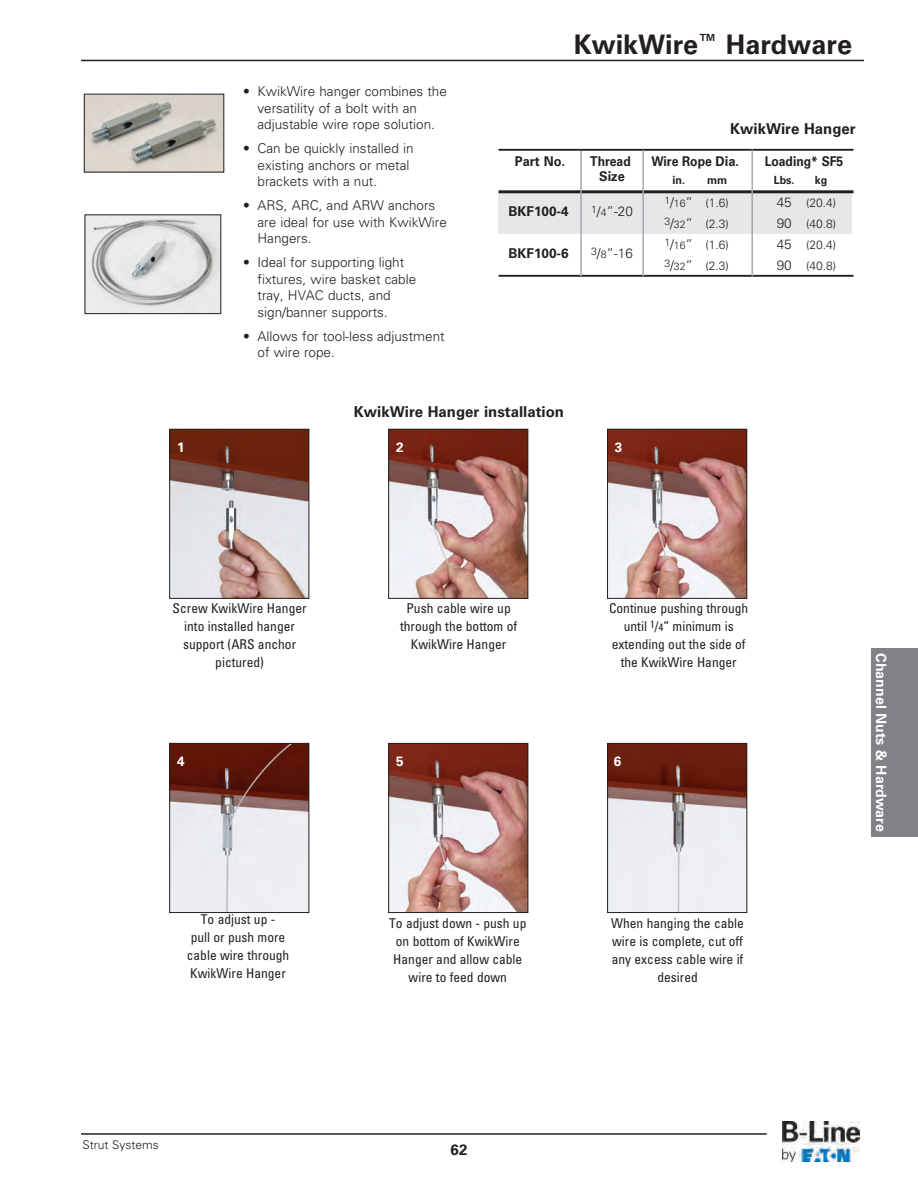
<style>
.page{position:relative;width:918px;height:1188px;background:#fff}
.page>*{position:absolute;margin:0;border:0;box-sizing:border-box;transform-origin:0 0}
.t1{font:700 27px "Univers LT Std";color:#231f20}
.t2{font:700 15px "Univers LT Std";color:#231f20}
.t3{font:700 14.25px "Univers LT Std";color:#fff}
.t4{font:condensed 13.5px/18px "Univers LT Std";color:#231f20;text-align:center}
.t5{font:300 13.5px/16.5px "Univers LT Std";color:#231f20}
.t6{font:700 13.5px "Univers LT Std";color:#231f20;scale:.9 1}
.t7{font:700 13.5px "Univers LT Std";color:#231f20}
.t8{font:700 13.5px "Univers LT Std";color:#231f20;scale:.95 1}
.t9{font:700 13.5px "Univers LT Std";color:#fff}
.t10{font:300 12px "Univers LT Std";color:#231f20}
.t11{font:700 11.25px "Univers LT Std";color:#231f20;scale:.95 1}
.s1{font-size:10.5px}
.s2{font-size:13.5px}
</style>
<div class="page">
<div style="left:871px;top:648px;width:47px;height:189px;background:#808285"></div>
<img style="left:87px;top:217px;width:132px;height:95px">
<img style="left:86px;top:96px;width:136px;height:74px">
<div style="left:84px;top:94px;width:140px;height:78px;border:1px solid #231f20"></div>
<img style="left:171px;top:431px;width:136px;height:166px">
<div style="left:169px;top:429px;width:140px;height:170px;border:1px solid #231f20"></div>
<img style="left:391px;top:431px;width:135px;height:166px">
<div style="left:389px;top:429px;width:139px;height:170px;border:1px solid #231f20"></div>
<img style="left:609px;top:431px;width:136px;height:166px">
<div style="left:607px;top:429px;width:140px;height:170px;border:1px solid #231f20"></div>
<img style="left:171px;top:745px;width:136px;height:166px">
<div style="left:169px;top:743px;width:140px;height:170px;border:1px solid #231f20"></div>
<img style="left:391px;top:745px;width:135px;height:166px">
<div style="left:389px;top:743px;width:139px;height:170px;border:1px solid #231f20"></div>
<img style="left:609px;top:745px;width:136px;height:166px">
<div style="left:607px;top:743px;width:140px;height:170px;border:1px solid #231f20"></div>
<div style="left:499px;top:192px;width:353px;height:42px;background:#e6e7e9"></div>
<hr style="left:499px;top:190px;width:355px;height:3px;background:#231f20">
<hr style="left:499px;top:149px;width:355px;height:2px;background:#231f20">
<hr style="left:499px;top:275px;width:355px;height:2px;background:#231f20">
<hr style="left:580px;top:151px;width:2px;height:125px;background:#a8a9ad">
<hr style="left:751px;top:150px;width:2px;height:126px;background:#a8a9ad">
<hr style="left:642px;top:150px;width:2px;height:126px;background:#a8a9ad">
<hr style="left:81px;top:1133px;width:686px;height:2px;background:#231f20">
<img style="left:782px;top:1121px;width:78px;height:41px">
<hr style="left:81px;top:60px;width:783px;height:1px;background:#231f20">
<p class="t5" style="left:258px;top:84px;width:191px;text-indent:-14px">• KwikWire hanger combines the versatility of a bolt with an adjustable wire rope solution.</p>
<p class="t5" style="left:258px;top:141px;width:158px;text-indent:-14px">• Can be quickly installed in existing anchors or metal brackets with a nut.</p>
<p class="t5" style="left:258px;top:198px;width:191px;text-indent:-14px">• ARS, ARC, and ARW anchors are ideal for use with KwikWire<br>Hangers.</p>
<p class="t5" style="left:258px;top:255px;width:160px;text-indent:-14px">• Ideal for supporting light fixtures, wire basket cable tray, HVAC ducts, and sign/banner supports.</p>
<p class="t5" style="left:258px;top:329px;width:189px;text-indent:-14px">• Allows for tool-less adjustment of wire rope.</p>
<h1 class="t1" style="left:574px;top:35px;width:280px">KwikWire<sup>™</sup> Hardware</h1>
<p class="t2" style="left:730px;top:123px;width:127px">KwikWire Hanger</p>
<p class="t8" style="left:515px;top:156px;width:54px">Part No.</p>
<p class="t6" style="left:590px;top:156px;width:47px">Thread</p>
<p class="t6" style="left:651px;top:156px;width:99px">Wire Rope Dia.</p>
<p class="t6" style="left:765px;top:156px;width:89px">Loading* SF5</p>
<p class="t8" style="left:599px;top:172px;width:29px">Size</p>
<p class="t11" style="left:673px;top:176px;width:59px">in. mm</p>
<p class="t11" style="left:774px;top:176px;width:23px">Lbs.</p>
<p class="t11" style="left:815px;top:176px;width:15px">kg</p>
<p class="t7" style="left:508px;top:206px;width:62px">BKF100-4</p>
<p class="t5" style="left:591px;top:204px;width:43px"><sup>1</sup>/<span class="s1">4</span>”-20</p>
<p class="t10" style="left:664px;top:198px;width:66px"><sup>1</sup><span class="s2">/</span><span class="s1">16</span><span class="s2">”</span> (1.6)</p>
<p class="t10" style="left:777px;top:198px;width:61px"><span class="s2">45</span> (20.4)</p>
<p class="t10" style="left:664px;top:219px;width:66px"><sup>3</sup><span class="s2">/</span><span class="s1">32</span><span class="s2">”</span> (2.3)</p>
<p class="t10" style="left:777px;top:219px;width:61px"><span class="s2">90</span> (40.8)</p>
<p class="t7" style="left:508px;top:248px;width:62px">BKF100-6</p>
<p class="t5" style="left:591px;top:246px;width:43px"><sup>3</sup>/<span class="s1">8</span>”-16</p>
<p class="t10" style="left:664px;top:240px;width:66px"><sup>1</sup><span class="s2">/</span><span class="s1">16</span><span class="s2">”</span> (1.6)</p>
<p class="t10" style="left:777px;top:240px;width:61px"><span class="s2">45</span> (20.4)</p>
<p class="t10" style="left:664px;top:261px;width:66px"><sup>3</sup><span class="s2">/</span><span class="s1">32</span><span class="s2">”</span> (2.3)</p>
<p class="t10" style="left:777px;top:261px;width:61px"><span class="s2">90</span> (40.8)</p>
<p class="t2" style="left:354px;top:406px;width:212px">KwikWire Hanger installation</p>
<p class="t9" style="left:177px;top:442px;width:9px">1</p>
<p class="t9" style="left:396px;top:442px;width:9px">2</p>
<p class="t9" style="left:615px;top:442px;width:9px">3</p>
<p class="t4" style="left:173px;top:601px;width:136px">Screw KwikWire Hanger into installed hanger support (ARS anchor pictured)</p>
<p class="t4" style="left:400px;top:601px;width:119px">Push cable wire up through the bottom of<br>KwikWire Hanger</p>
<p class="t4" style="left:609px;top:601px;width:141px">Continue pushing through until <sup>1</sup>/<span class="s1">4</span>” minimum is extending out the side of the KwikWire Hanger</p>
<p class="t9" style="left:177px;top:757px;width:9px">4</p>
<p class="t9" style="left:396px;top:757px;width:9px">5</p>
<p class="t9" style="left:614px;top:757px;width:9px">6</p>
<p class="t4" style="left:187px;top:911px;width:104px">To adjust up -<br>pull or push more cable wire through<br>KwikWire Hanger</p>
<p class="t4" style="left:389px;top:915px;width:139px">To adjust down - push up on bottom of KwikWire<br>Hanger and allow cable wire to feed down</p>
<p class="t4" style="left:611px;top:915px;width:134px">When hanging the cable wire is complete, cut off any excess cable wire if desired</p>
<p class="t3" style="left:886px;top:653px;width:180px;rotate:90deg">Channel Nuts &amp; Hardware</p>
<p class="t10" style="left:82px;top:1141px;width:78px">Strut Systems</p>
<p class="t2" style="left:451px;top:1145px;width:18px">62</p>
</div>
